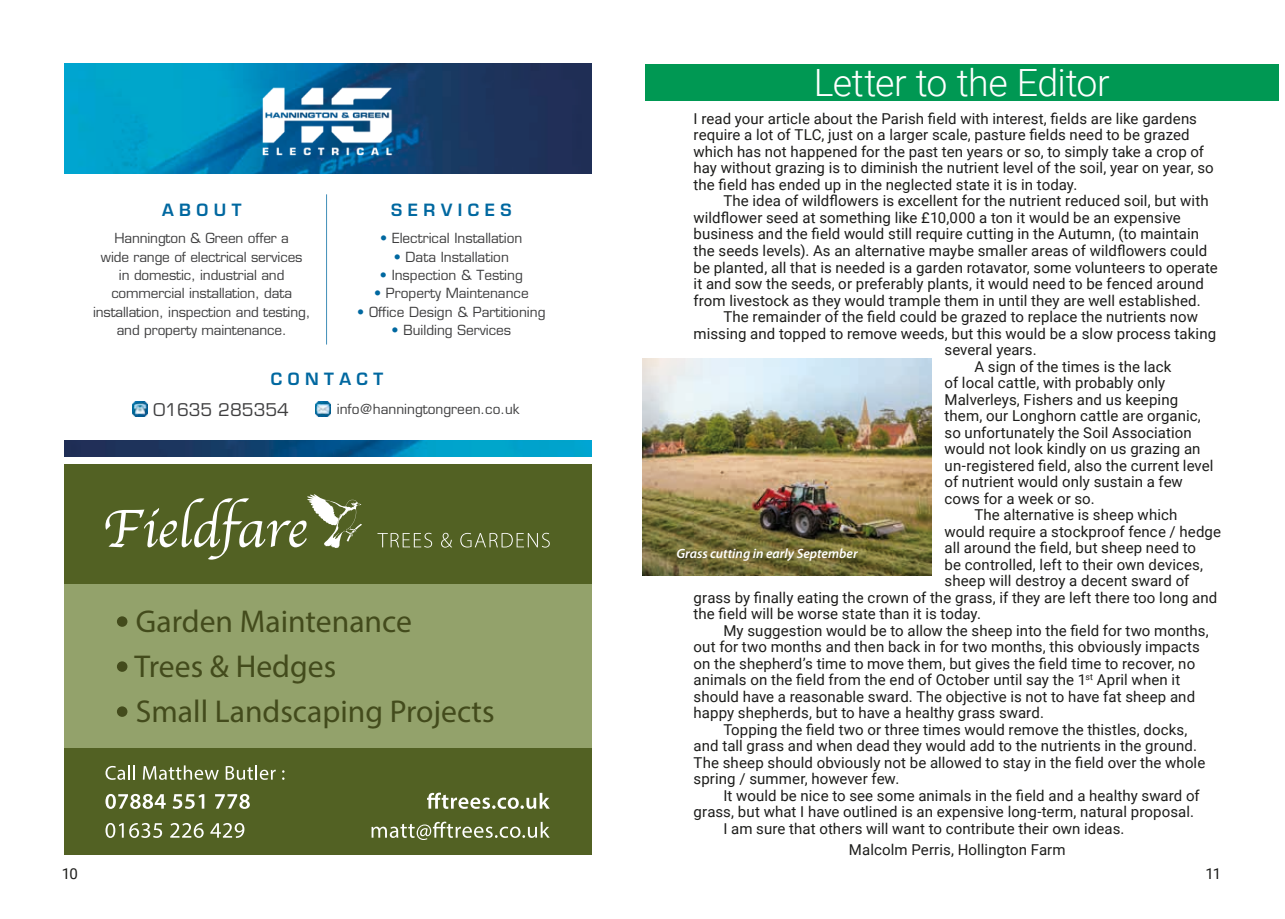
<style>
.page{position:relative;width:1285px;height:919px;background:#fff}
.page>*{position:absolute;margin:0;border:0;box-sizing:border-box;transform-origin:0 0}
.t1{font:300 37.5px "Roboto";letter-spacing:-.015em;color:#fff}
.t2{font:31.65px "Myriad Pro";color:#434b1c}
.t3{font:17.1px "Eurostile";color:#3e3e3f}
.t4{font:600 16.5px "Eurostile";color:#0068a0}
.t5{font:15px/16.5px "Roboto";letter-spacing:.005em;color:#1d1d1b}
.t6{font:13.65px "Eurostile";color:#3e3e3f}
.t7{font:13.5px/18.5px "Eurostile";letter-spacing:-.01em;color:#3e3e3f;text-align:center}
.t8{font:italic 600 13.5px "Myriad Pro";color:#fff}
.s1{color:#0068a0}
.s2{font-size:50.1px}
</style>
<div class="page">
<div style="left:64px;top:583px;width:527px;height:165px;background:#93a26b"></div>
<div style="left:64px;top:464px;width:527px;height:119px;background:#526123"></div>
<div style="left:64px;top:748px;width:527px;height:107px;background:#526123"></div>
<svg style="left:105px;top:494px;width:257px;height:65px"></svg>
<svg style="left:377px;top:532px;width:55px;height:15px"></svg>
<svg style="left:441px;top:532px;width:11px;height:15px"></svg>
<svg style="left:460px;top:532px;width:89px;height:15px"></svg>
<svg style="left:105px;top:765px;width:30px;height:14px"></svg>
<svg style="left:143px;top:765px;width:76px;height:14px"></svg>
<svg style="left:226px;top:765px;width:50px;height:14px"></svg>
<svg style="left:105px;top:794px;width:61px;height:14px"></svg>
<svg style="left:173px;top:794px;width:31px;height:14px"></svg>
<svg style="left:215px;top:794px;width:35px;height:14px"></svg>
<svg style="left:105px;top:823px;width:57px;height:14px"></svg>
<svg style="left:170px;top:823px;width:34px;height:14px"></svg>
<svg style="left:210px;top:823px;width:34px;height:14px"></svg>
<svg style="left:427px;top:792px;width:122px;height:16px"></svg>
<svg style="left:371px;top:821px;width:178px;height:18px"></svg>
<img style="left:64px;top:64px;width:527px;height:110px">
<img style="left:253px;top:77px;width:147px;height:85px">
<img style="left:132px;top:401px;width:15px;height:15px">
<img style="left:315px;top:401px;width:16px;height:15px">
<hr style="left:326px;top:194px;width:1px;height:150px;background:#0068a0">
<img style="left:64px;top:440px;width:527px;height:16px">
<img style="left:642px;top:359px;width:289px;height:217px">
<div style="left:644px;top:64px;width:634px;height:36px;background:#009853"></div>
<p class="t4" style="left:162px;top:200px;width:81px">A B O U T</p>
<p class="t7" style="left:93px;top:229px;width:219px">Hannington &amp; Green offer a<br>wide range of electrical services<br>in domestic, industrial and commercial installation, data installation, inspection and testing, and property maintenance.</p>
<p class="t4" style="left:391px;top:200px;width:122px">S E R V I C E S</p>
<p class="t6" style="left:380px;top:230px;width:144px"><span class="s1">•</span> Electrical Installation</p>
<p class="t6" style="left:394px;top:248px;width:116px"><span class="s1">•</span> Data Installation</p>
<p class="t6" style="left:380px;top:267px;width:144px"><span class="s1">•</span> Inspection &amp; Testing</p>
<p class="t6" style="left:374px;top:285px;width:156px"><span class="s1">•</span> Property Maintenance</p>
<p class="t6" style="left:357px;top:304px;width:190px"><span class="s1">•</span> Office Design &amp; Partitioning</p>
<p class="t6" style="left:391px;top:322px;width:121px"><span class="s1">•</span> Building Services</p>
<p class="t4" style="left:271px;top:368px;width:114px">C O N T A C T</p>
<p class="t3" style="left:153px;top:399px;width:137px">01635 285354</p>
<p class="t6" style="left:337px;top:401px;width:184px">info@hanningtongreen.co.uk</p>
<h2 class="t2" style="left:115px;top:602px;width:298px"><span class="s2">•</span> Garden Maintenance</h2>
<h2 class="t2" style="left:115px;top:647px;width:222px"><span class="s2">•</span> Trees &amp; Hedges</h2>
<h2 class="t2" style="left:115px;top:692px;width:381px"><span class="s2">•</span> Small Landscaping Projects</h2>
<h1 class="t1" style="left:813px;top:57px;width:297px">Letter to the Editor</h1>
<p class="t5" style="left:693px;top:110px;width:521px">I read your article about the Parish field with interest, fields are like gardens require a lot of TLC, just on a larger scale, pasture fields need to be grazed which has not happened for the past ten years or so, to simply take a crop of hay without grazing is to diminish the nutrient level of the soil, year on year, so the field has ended up in the neglected state it is in today.</p>
<p class="t5" style="left:693px;top:192px;width:525px;text-indent:30px">The idea of wildflowers is excellent for the nutrient reduced soil, but with wildflower seed at something like £10,000 a ton it would be an expensive business and the field would still require cutting in the Autumn, (to maintain the seeds levels). As an alternative maybe smaller areas of wildflowers could be planted, all that is needed is a garden rotavator, some volunteers to operate it and sow the seeds, or preferably plants, it would need to be fenced around from livestock as they would trample them in until they are well established.</p>
<p class="t5" style="left:723px;top:308px;width:476px">The remainder of the field could be grazed to replace the nutrients now</p>
<p class="t5" style="left:693px;top:324px;width:524px">missing and topped to remove weeds, but this would be a slow process taking</p>
<p class="t5" style="left:944px;top:341px;width:93px">several years.</p>
<p class="t5" style="left:974px;top:357px;width:198px">A sign of the times is the lack</p>
<p class="t5" style="left:944px;top:374px;width:222px">of local cattle, with probably only</p>
<p class="t5" style="left:944px;top:390px;width:235px">Malverleys, Fishers and us keeping</p>
<p class="t5" style="left:944px;top:407px;width:258px">them, our Longhorn cattle are organic,</p>
<p class="t5" style="left:944px;top:423px;width:248px">so unfortunately the Soil Association</p>
<p class="t5" style="left:944px;top:440px;width:257px">would not look kindly on us grazing an</p>
<p class="t5" style="left:944px;top:456px;width:270px">un-registered field, also the current level</p>
<p class="t5" style="left:944px;top:473px;width:240px">of nutrient would only sustain a few</p>
<p class="t5" style="left:944px;top:489px;width:151px">cows for a week or so.</p>
<p class="t5" style="left:974px;top:506px;width:204px">The alternative is sheep which</p>
<p class="t5" style="left:944px;top:522px;width:278px">would require a stockproof fence / hedge</p>
<p class="t5" style="left:944px;top:539px;width:253px">all around the field, but sheep need to</p>
<p class="t5" style="left:944px;top:555px;width:260px">be controlled, left to their own devices,</p>
<p class="t5" style="left:944px;top:572px;width:246px">sheep will destroy a decent sward of</p>
<p class="t5" style="left:693px;top:588px;width:525px">grass by finally eating the crown of the grass, if they are left there too long and</p>
<p class="t5" style="left:693px;top:605px;width:289px">the field will be worse state than it is today.</p>
<p class="t5" style="left:723px;top:621px;width:487px">My suggestion would be to allow the sheep into the field for two months,</p>
<p class="t5" style="left:693px;top:638px;width:507px">out for two months and then back in for two months, this obviously impacts</p>
<p class="t5" style="left:693px;top:654px;width:503px">on the shepherd’s time to move them, but gives the field time to recover, no</p>
<p class="t5" style="left:693px;top:671px;width:488px">animals on the field from the end of October until say the 1<sup>st</sup> April when it</p>
<p class="t5" style="left:693px;top:687px;width:503px">should have a reasonable sward. The objective is not to have fat sheep and</p>
<p class="t5" style="left:693px;top:704px;width:352px">happy shepherds, but to have a healthy grass sward.</p>
<p class="t5" style="left:723px;top:720px;width:465px">Topping the field two or three times would remove the thistles, docks,</p>
<p class="t5" style="left:693px;top:737px;width:505px">and tall grass and when dead they would add to the nutrients in the ground.</p>
<p class="t5" style="left:693px;top:753px;width:513px">The sheep should obviously not be allowed to stay in the field over the whole</p>
<p class="t5" style="left:693px;top:770px;width:207px">spring / summer, however few.</p>
<p class="t5" style="left:723px;top:786px;width:478px">It would be nice to see some animals in the field and a healthy sward of</p>
<p class="t5" style="left:693px;top:803px;width:502px">grass, but what I have outlined is an expensive long-term, natural proposal.</p>
<p class="t5" style="left:723px;top:819px;width:402px">I am sure that others will want to contribute their own ideas.</p>
<p class="t5" style="left:848px;top:840px;width:218px">Malcolm Perris, Hollington Farm</p>
<p class="t8" style="left:676px;top:544px;width:183px">Grass cutting in early September</p>
<p class="t5" style="left:62px;top:865px;width:18px">10</p>
<p class="t5" style="left:1205px;top:865px;width:17px">11</p>
</div>
